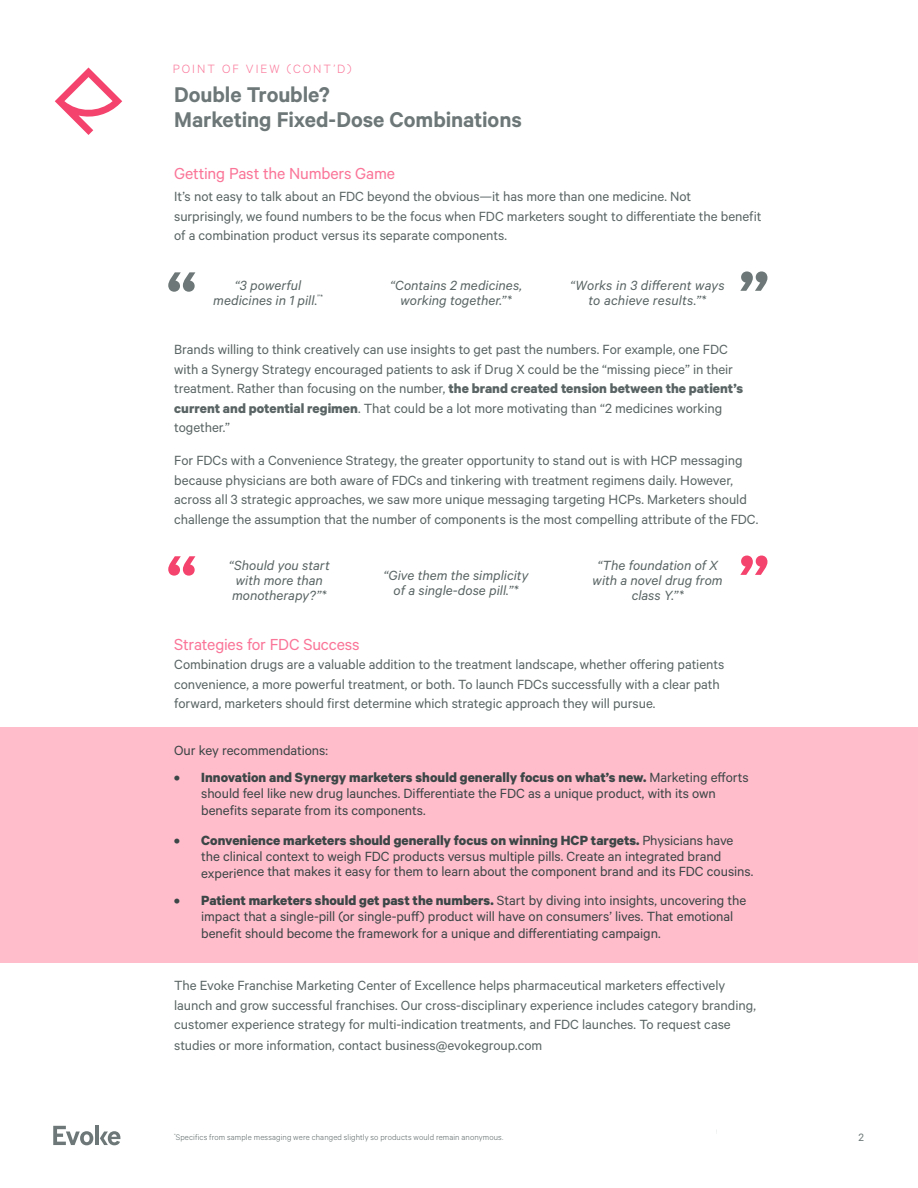
<style>
.page{position:relative;width:918px;height:1188px;background:#fff}
.page>*{position:absolute;margin:0;border:0;box-sizing:border-box;transform-origin:0 0}
.Title_-_Page_1{font:600 75px "Calibre";color:#f4436c}
.Title_-_Page_1-2{font:600 75px "Calibre";color:#6d7777}
.Title_-_Page_2{font:600 24px "Calibre";letter-spacing:-.005em;color:#6d7777}
.Body_Text{font:18px "Calibre";letter-spacing:-.01em;color:#fa7598}
.Body_Text-2{font:15px/19.5px "Calibre";letter-spacing:-.005em;color:#5a6464}
.Body_Text-3{font:15px/16.5px "Calibre";letter-spacing:-.005em;color:#3c4646}
.Body_Text-4{font:italic 15px/15px "Calibre";color:#5a6464;text-align:center}
.t1{font:300 13.5px "Calibre";letter-spacing:.15em;color:#fa7598}
.t2{font:12px "Calibre";color:#6d7777}
.t3{font:italic 300 10.5px "Calibre";letter-spacing:.005em;color:#5a6464}
.t4{font:300 9px "Calibre";letter-spacing:.015em;color:#5a6464}
.s1{font-weight:700}
</style>
<div class="page">
<svg style="left:53px;top:1126px;width:40px;height:19px"></svg>
<hr style="left:96px;top:1126px;width:3px;height:19px;background:#6d7777">
<svg style="left:100px;top:1131px;width:20px;height:14px"></svg>
<svg style="left:55px;top:67px;width:67px;height:68px"></svg>
<div style="left:0;top:727px;width:918px;height:235px;background:#ffbccb"></div>
<p class="t1" style="left:173px;top:61px;width:180px">POINT OF VIEW (CONT’D)</p>
<h2 class="Title_-_Page_2" style="left:174px;top:79px;width:326px">“Title Placeholder:” on page &lt;MP&gt;</h2>
<p class="Title_-_Page_2" style="left:174px;top:80px;width:157px">Double Trouble?</p>
<p class="Title_-_Page_2" style="left:174px;top:105px;width:349px">Marketing Fixed-Dose Combinations</p>
<p class="Body_Text" style="left:174px;top:163px;width:222px">Getting Past the Numbers Game</p>
<p class="Body_Text-2" style="left:174px;top:186px;width:589px">It’s not easy to talk about an FDC beyond the obvious—it has more than one medicine. Not surprisingly, we found numbers to be the focus when FDC marketers sought to differentiate the benefit of a combination product versus its separate components.</p>
<p class="Title_-_Page_1-2" style="left:167px;top:250px;width:31px">“</p>
<p class="Body_Text-4" style="left:213px;top:277px;width:111px">“3 powerful medicines in 1 pill.<sup>”*</sup></p>
<p class="Body_Text-4" style="left:390px;top:277px;width:133px">“Contains 2 medicines, working together.”*</p>
<p class="Body_Text-4" style="left:570px;top:278px;width:156px">“Works in 3 different ways to achieve results.”*</p>
<p class="Title_-_Page_1-2" style="left:739px;top:250px;width:32px">”</p>
<p class="Body_Text-2" style="left:174px;top:339px;width:570px">Brands willing to think creatively can use insights to get past the numbers. For example, one FDC with a Synergy Strategy encouraged patients to ask if Drug X could be the “missing piece” in their treatment. Rather than focusing on the number, <span class="s1">the brand created tension between the patient’s current and potential regimen</span>. That could be a lot more motivating than “2 medicines working together.”</p>
<p class="Body_Text-2" style="left:174px;top:450px;width:586px">For FDCs with a Convenience Strategy, the greater opportunity to stand out is with HCP messaging because physicians are both aware of FDCs and tinkering with treatment regimens daily. However, across all 3 strategic approaches, we saw more unique messaging targeting HCPs. Marketers should challenge the assumption that the number of components is the most compelling attribute of the FDC.</p>
<p class="Title_-_Page_1" style="left:167px;top:534px;width:31px">“</p>
<p class="Body_Text-4" style="left:229px;top:557px;width:103px">“Should you start with more than</p>
<p class="Body_Text-4" style="left:232px;top:587px;width:96px">monotherapy?”*</p>
<p class="Body_Text-4" style="left:383px;top:567px;width:147px">“Give them the simplicity of a single-dose pill.”*</p>
<p class="Body_Text-4" style="left:593px;top:557px;width:132px">“The foundation of X with a novel drug from class Y.”*</p>
<p class="Title_-_Page_1" style="left:739px;top:534px;width:32px">”</p>
<p class="Body_Text" style="left:174px;top:634px;width:187px">Strategies for FDC Success</p>
<p class="Body_Text-2" style="left:174px;top:654px;width:552px">Combination drugs are a valuable addition to the treatment landscape, whether offering patients convenience, a more powerful treatment, or both. To launch FDCs successfully with a clear path forward, marketers should first determine which strategic approach they will pursue.</p>
<p class="Body_Text-3" style="left:174px;top:741px;width:155px">Our key recommendations:</p>
<p class="Body_Text-3" style="left:201px;top:768px;width:549px;text-indent:-27px"><span class="s1">• Innovation and Synergy marketers should generally focus on what’s new.</span> Marketing efforts should feel like new drug launches. Differentiate the FDC as a unique product, with its own benefits separate from its components.</p>
<p class="Body_Text-3" style="left:201px;top:831px;width:534px;text-indent:-27px"><span class="s1">• Convenience marketers should generally focus on winning HCP targets.</span> Physicians have the clinical context to weigh FDC products versus multiple pills. Create an integrated brand</p>
<p class="Body_Text-3" style="left:201px;top:863px;width:554px">experience that makes it easy for them to learn about the component brand and its FDC cousins.</p>
<p class="Body_Text-3" style="left:201px;top:891px;width:547px;text-indent:-27px"><span class="s1">• Patient marketers should get past the numbers.</span> Start by diving into insights, uncovering the impact that a single-pill (or single-puff) product will have on consumers’ lives. That emotional benefit should become the framework for a unique and differentiating campaign.</p>
<p class="Body_Text-2" style="left:174px;top:975px;width:583px">The Evoke Franchise Marketing Center of Excellence helps pharmaceutical marketers effectively launch and grow successful franchises. Our cross-disciplinary experience includes category branding, customer experience strategy for multi-indication treatments, and FDC launches. To request case</p>
<p class="Body_Text-2" style="left:174px;top:1035px;width:370px">studies or more information, contact business@evokegroup.com</p>
<p class="t4" style="left:174px;top:1132px;width:331px"><sup>*</sup>Specifics from sample messaging were changed slightly so products would remain anonymous.</p>
<p class="t3" style="left:188px;top:1135px;width:33px">naturiat</p>
<p class="t2" style="left:859px;top:1130px;width:7px">2</p>
</div>
